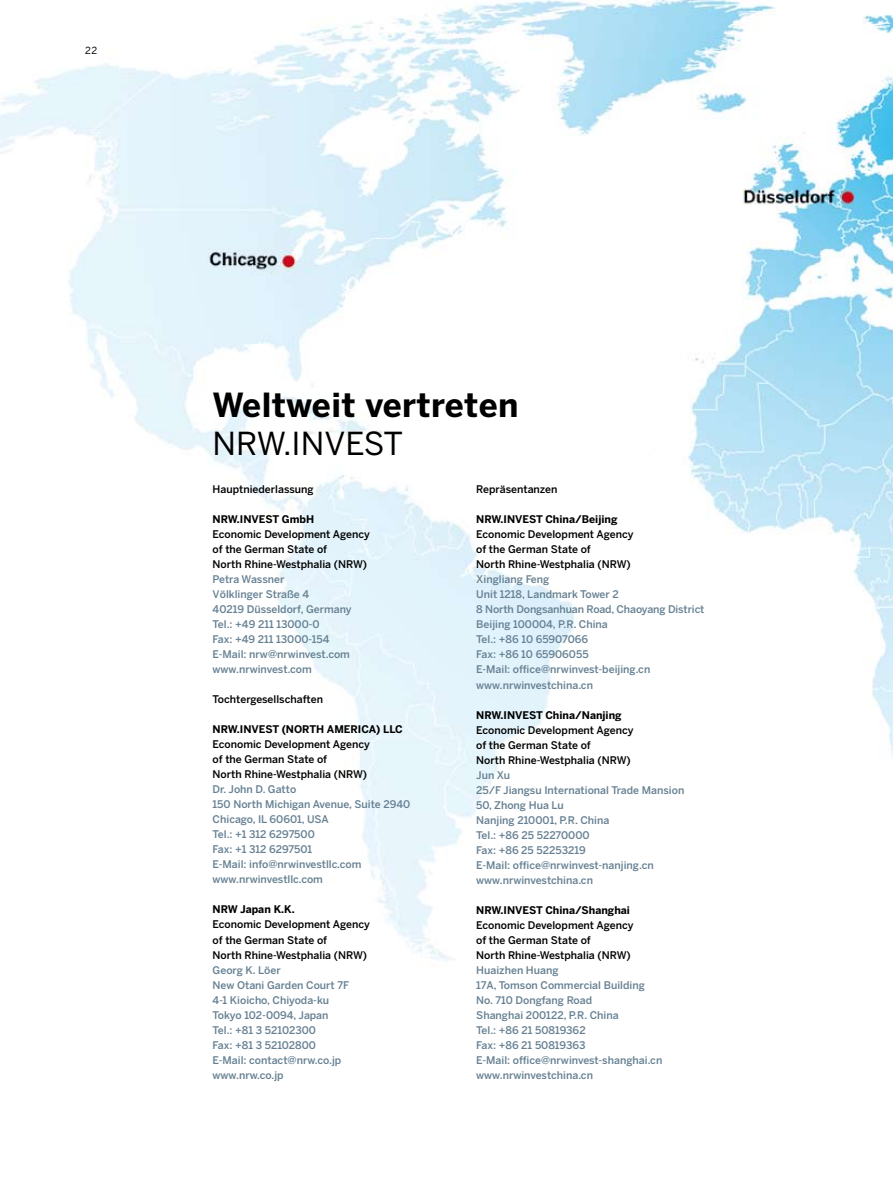
<style>
.page{position:relative;width:893px;height:1191px;background:#fff}
.page>*{position:absolute;margin:0;border:0;box-sizing:border-box;transform-origin:0 0}
.t1{font:700 33px "Benton Sans";letter-spacing:.015em;color:#000}
.t2{font:31.5px "Benton Sans";color:#000}
.t3{font:500 10.5px/15px "Benton Sans";color:#678193}
.t4{font:500 10.5px/15px "Benton Sans";color:#000}
.t5{font:700 10.5px "Benton Sans";color:#000}
.t6{font:9.75px "Benton Sans";color:#000}
</style>
<div class="page">
<img style="left:0;top:0;width:893px;height:961px">
<p class="t6" style="left:85px;top:44px;width:14px">22</p>
<h1 class="t1" style="left:213px;top:385px;width:308px">Weltweit vertreten</h1>
<h2 class="t2" style="left:213px;top:424px;width:192px">NRW.INVEST</h2>
<p class="t4" style="left:213px;top:482px;width:103px">Hauptniederlassung</p>
<p class="t5" style="left:213px;top:513px;width:103px">NRW.INVEST GmbH</p>
<p class="t4" style="left:213px;top:527px;width:159px">Economic Development Agency of the German State of<br>North Rhine-Westphalia (NRW)</p>
<p class="t3" style="left:213px;top:572px;width:141px">Petra Wassner<br>Völklinger Straße 4<br>40219 Düsseldorf, Germany<br>Tel.: +49 211 13000-0<br>Fax: +49 211 13000-154<br>E-Mail: nrw@nrwinvest.com www.nrwinvest.com</p>
<p class="t4" style="left:213px;top:692px;width:112px">Tochtergesellschaften</p>
<p class="t5" style="left:213px;top:723px;width:192px">NRW.INVEST (NORTH AMERICA) LLC</p>
<p class="t4" style="left:213px;top:737px;width:159px">Economic Development Agency of the German State of<br>North Rhine-Westphalia (NRW)</p>
<p class="t3" style="left:213px;top:782px;width:199px">Dr. John D. Gatto<br>150 North Michigan Avenue, Suite 2940<br>Chicago, IL 60601, USA<br>Tel.: +1 312 6297500<br>Fax: +1 312 6297501<br>E-Mail: info@nrwinvestllc.com www.nrwinvestllc.com</p>
<p class="t5" style="left:213px;top:903px;width:84px">NRW Japan K.K.</p>
<p class="t4" style="left:213px;top:917px;width:159px">Economic Development Agency of the German State of<br>North Rhine-Westphalia (NRW)</p>
<p class="t3" style="left:213px;top:962px;width:138px">Georg K. Löer<br>New Otani Garden Court 7F<br>4-1 Kioicho, Chiyoda-ku<br>Tokyo 102-0094, Japan<br>Tel.: +81 3 52102300<br>Fax: +81 3 52102800<br>E-Mail: contact@nrw.co.jp www.nrw.co.jp</p>
<p class="t4" style="left:476px;top:482px;width:83px">Repräsentanzen</p>
<p class="t5" style="left:476px;top:513px;width:143px">NRW.INVEST China/Beijing</p>
<p class="t4" style="left:476px;top:527px;width:159px">Economic Development Agency of the German State of<br>North Rhine-Westphalia (NRW)</p>
<p class="t3" style="left:476px;top:572px;width:230px">Xingliang Feng<br>Unit 1218, Landmark Tower 2<br>8 North Dongsanhuan Road, Chaoyang District<br>Beijing 100004, P.R. China<br>Tel.: +86 10 65907066<br>Fax: +86 10 65906055<br>E-Mail: office@nrwinvest-beijing.cn www.nrwinvestchina.cn</p>
<p class="t5" style="left:476px;top:708px;width:147px">NRW.INVEST China/Nanjing</p>
<p class="t4" style="left:476px;top:722px;width:159px">Economic Development Agency of the German State of<br>North Rhine-Westphalia (NRW)</p>
<p class="t3" style="left:476px;top:767px;width:210px">Jun Xu<br>25/F Jiangsu International Trade Mansion<br>50, Zhong Hua Lu<br>Nanjing 210001, P.R. China<br>Tel.: +86 25 52270000<br>Fax: +86 25 52253219<br>E-Mail: office@nrwinvest-nanjing.cn www.nrwinvestchina.cn</p>
<p class="t5" style="left:476px;top:903px;width:155px">NRW.INVEST China/Shanghai</p>
<p class="t4" style="left:476px;top:917px;width:159px">Economic Development Agency of the German State of<br>North Rhine-Westphalia (NRW)</p>
<p class="t3" style="left:476px;top:962px;width:188px">Huaizhen Huang<br>17A, Tomson Commercial Building<br>No. 710 Dongfang Road<br>Shanghai 200122, P.R. China<br>Tel.: +86 21 50819362<br>Fax: +86 21 50819363<br>E-Mail: office@nrwinvest-shanghai.cn www.nrwinvestchina.cn</p>
</div>
